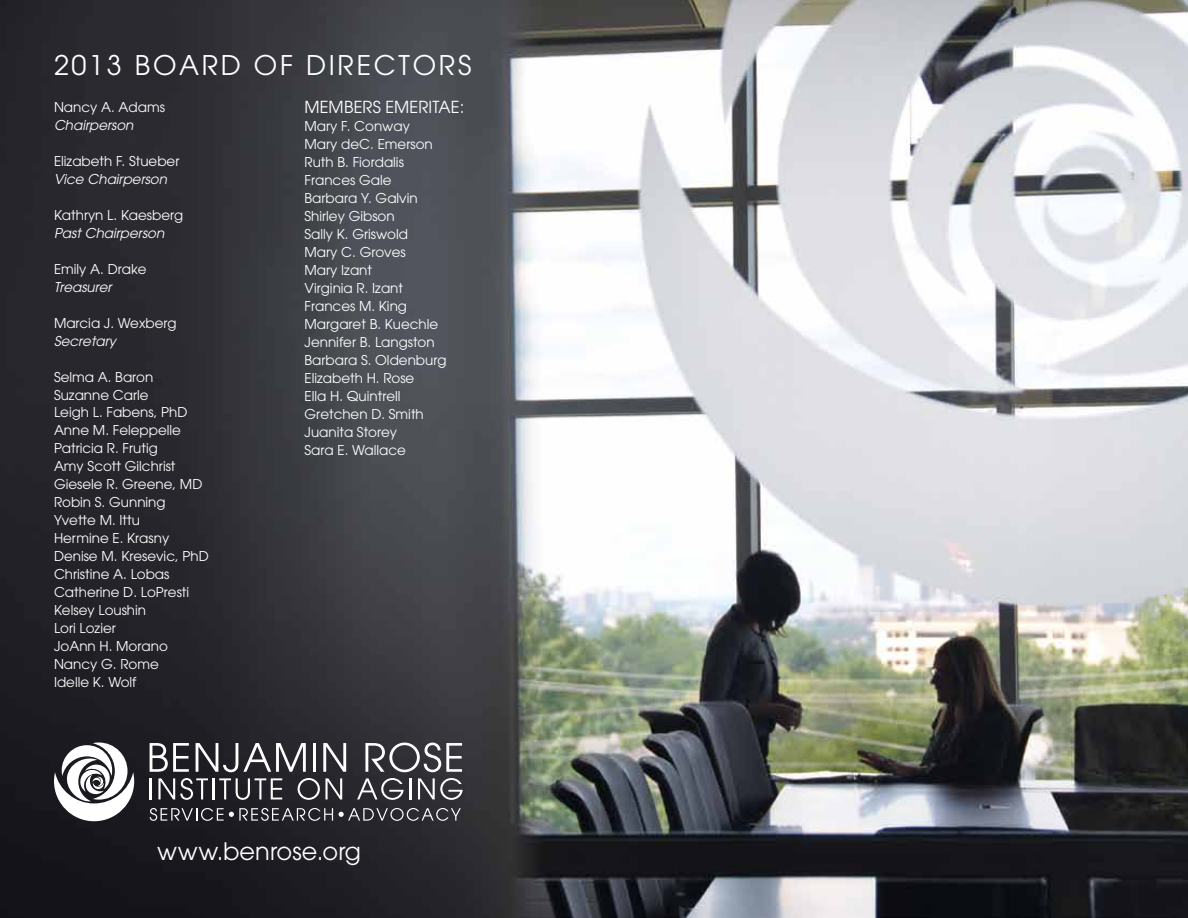
<style>
.page{position:relative;width:1188px;height:918px;background:#fff}
.page>*{position:absolute;margin:0;border:0;box-sizing:border-box;transform-origin:0 0}
.t1{font:27px "Avant Garde";letter-spacing:.1em;color:#fff}
.t2{font:24px "Avant Garde";color:#fff}
.t3{font:16.5px "Avant Garde";letter-spacing:.005em;color:#fff}
.t4{font:13.5px/18px "Avant Garde";color:#fff}
.t5{font:italic 13.5px "Avant Garde";color:#fff}
</style>
<div class="page">
<img style="left:0;top:0;width:1188px;height:918px">
<svg style="left:150px;top:743px;width:39px;height:29px"></svg>
<svg style="left:196px;top:743px;width:110px;height:29px"></svg>
<hr style="left:313px;top:743px;width:3px;height:29px;background:#fff">
<svg style="left:323px;top:743px;width:23px;height:29px"></svg>
<svg style="left:365px;top:743px;width:97px;height:29px"></svg>
<hr style="left:150px;top:778px;width:2px;height:21px;background:#fff">
<svg style="left:158px;top:778px;width:50px;height:22px"></svg>
<hr style="left:213px;top:778px;width:2px;height:21px;background:#fff">
<svg style="left:219px;top:778px;width:63px;height:22px"></svg>
<svg style="left:298px;top:778px;width:44px;height:22px"></svg>
<svg style="left:357px;top:778px;width:47px;height:22px"></svg>
<hr style="left:409px;top:778px;width:2px;height:21px;background:#fff">
<svg style="left:418px;top:778px;width:45px;height:22px"></svg>
<svg style="left:150px;top:808px;width:183px;height:13px;background:#525156"></svg>
<svg style="left:339px;top:808px;width:122px;height:13px;background:#535257"></svg>
<svg style="left:54px;top:742px;width:80px;height:79px"></svg>
<h1 class="t1" style="left:54px;top:49px;width:167px">2013 BOARD</h1>
<h1 class="t1" style="left:254px;top:49px;width:69px">OF DIRE</h1>
<h1 class="t1" style="left:374px;top:49px;width:44px">CTORS</h1>
<p class="t4" style="left:54px;top:98px;width:112px">Nancy A. Adams</p>
<p class="t5" style="left:54px;top:117px;width:81px">Chairperson</p>
<p class="t4" style="left:54px;top:152px;width:127px">Elizabeth F. Stueber</p>
<p class="t5" style="left:54px;top:171px;width:115px">Vice Chairperson</p>
<p class="t4" style="left:54px;top:206px;width:131px">Kathryn L. Kaesberg</p>
<p class="t5" style="left:54px;top:225px;width:112px">Past Chairperson</p>
<p class="t4" style="left:54px;top:260px;width:94px">Emily A. Drake</p>
<p class="t5" style="left:54px;top:279px;width:59px">Treasurer</p>
<p class="t4" style="left:54px;top:314px;width:124px">Marcia J. Wexberg</p>
<p class="t5" style="left:54px;top:333px;width:64px">Secretary</p>
<p class="t4" style="left:54px;top:368px;width:155px">Selma A. Baron<br>Suzanne Carle<br>Leigh L. Fabens, PhD<br>Anne M. Feleppelle<br>Patricia R. Frutig<br>Amy Scott Gilchrist<br>Giesele R. Greene, MD<br>Robin S. Gunning<br>Yvette M. Ittu<br>Hermine E. Krasny<br>Denise M. Kresevic, PhD<br>Christine A. Lobas<br>Catherine D. LoPresti<br>Kelsey Loushin<br>Lori Lozier<br>JoAnn H. Morano<br>Nancy G. Rome<br>Idelle K. Wolf</p>
<p class="t3" style="left:305px;top:98px;width:161px">Members Em eritae:</p>
<p class="t4" style="left:305px;top:117px;width:143px">Mary F. Conway<br>Mary deC. Emerson<br>Ruth B. Fiordalis<br>Frances Gale<br>Barbara Y. Galvin<br>Shirley Gibson<br>Sally K. Griswold<br>Mary C. Groves<br>Mary Izant<br>Virginia R. Izant<br>Frances M. King<br>Margaret B. Kuechle<br>Jennifer B. Langston<br>Barbara S. Oldenburg<br>Elizabeth H. Rose<br>Ella H. Quintrell<br>Gretchen D. Smith<br>Juanita Storey<br>Sara E. Wallace</p>
<h2 class="t2" style="left:157px;top:837px;width:205px">www.benrose.org</h2>
</div>
